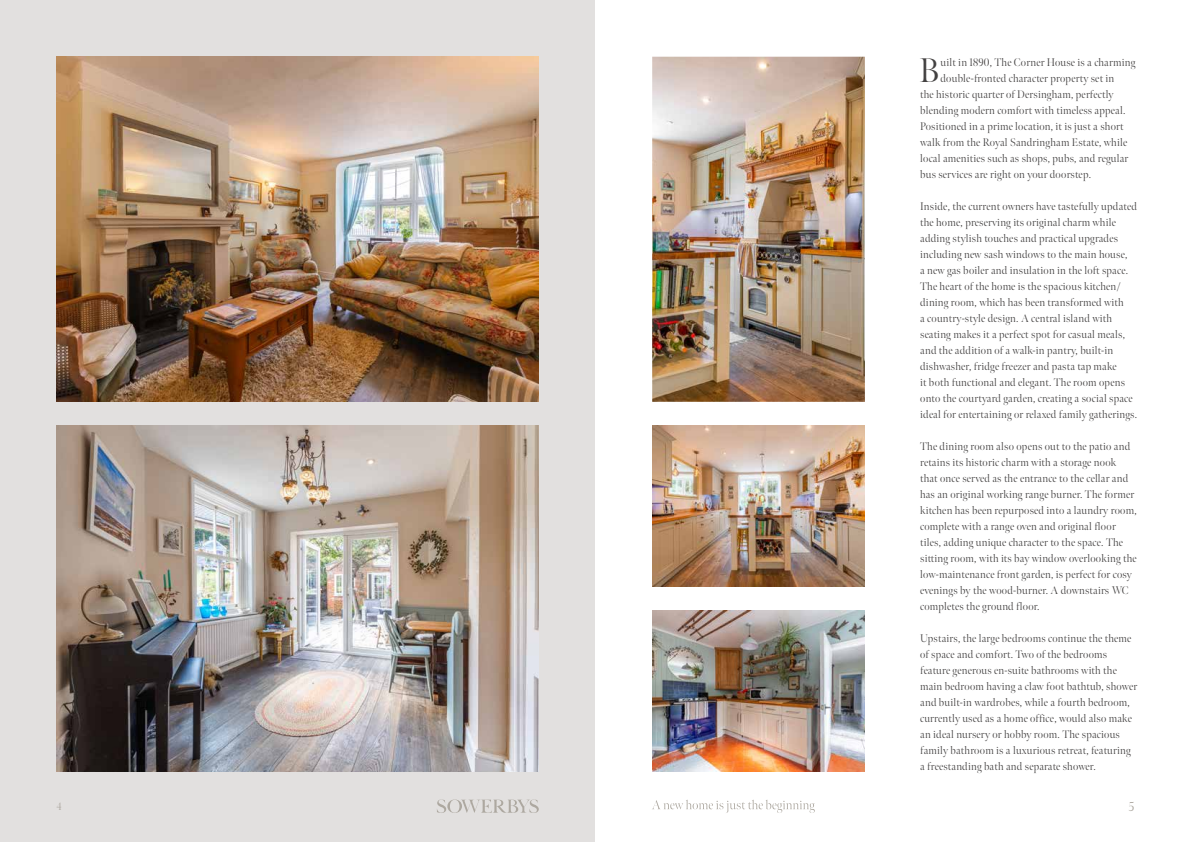
<style>
.page{position:relative;width:1191px;height:842px;background:#fff}
.page>*{position:absolute;margin:0;border:0;box-sizing:border-box;transform-origin:0 0}
.t1{font:300 34px "Meno Banner";color:#434141}
.t2{font:300 13px "Meno Banner";color:#ada8a0}
.t3{font:300 11px/16px "Meno Banner";letter-spacing:.02em;color:#434141}
.t4{font:300 11px "Meno Banner";color:#ada8a0}
</style>
<div class="page">
<div style="left:0;top:0;width:595px;height:842px;background:#e2e0df"></div>
<svg style="left:437px;top:799px;width:102px;height:14px"></svg>
<svg style="left:652px;top:800px;width:162px;height:13px"></svg>
<img style="left:57px;top:57px;width:482px;height:345px">
<img style="left:57px;top:426px;width:482px;height:345px">
<img style="left:652px;top:57px;width:213px;height:345px">
<img style="left:652px;top:426px;width:213px;height:160px">
<img style="left:652px;top:611px;width:213px;height:160px">
<h1 class="t1" style="left:919px;top:50px;width:22px">B</h1>
<p class="t3" style="left:940px;top:54px;width:196px">uilt in 1890, The Corner House is a charming</p>
<p class="t3" style="left:940px;top:70px;width:175px">double-fronted character property set in</p>
<p class="t3" style="left:920px;top:86px;width:195px">the historic quarter of Dersingham, perfectly</p>
<p class="t3" style="left:920px;top:102px;width:207px">blending modern comfort with timeless appeal.</p>
<p class="t3" style="left:920px;top:118px;width:205px">Positioned in a prime location, it is just a short</p>
<p class="t3" style="left:920px;top:134px;width:208px">walk from the Royal Sandringham Estate, while</p>
<p class="t3" style="left:920px;top:150px;width:210px">local amenities such as shops, pubs, and regular</p>
<p class="t3" style="left:920px;top:166px;width:172px">bus services are right on your doorstep.</p>
<p class="t3" style="left:920px;top:198px;width:218px">Inside, the current owners have tastefully updated the home, preserving its original charm while adding stylish touches and practical upgrades including new sash windows to the main house,<br>a new gas boiler and insulation in the loft space.<br>The heart of the home is the spacious kitchen/ dining room, which has been transformed with<br>a country-style design. A central island with seating makes it a perfect spot for casual meals, and the addition of a walk-in pantry, built-in dishwasher, fridge freezer and pasta tap make<br>it both functional and elegant. The room opens onto the courtyard garden, creating a social space ideal for entertaining or relaxed family gatherings.</p>
<p class="t3" style="left:920px;top:439px;width:218px">The dining room also opens out to the patio and retains its historic charm with a storage nook<br>that once served as the entrance to the cellar and has an original working range burner. The former kitchen has been repurposed into a laundry room, complete with a range oven and original floor tiles, adding unique character to the space. The sitting room, with its bay window overlooking the low-maintenance front garden, is perfect for cosy evenings by the wood-burner. A downstairs WC completes the ground floor.</p>
<p class="t3" style="left:920px;top:631px;width:218px">Upstairs, the large bedrooms continue the theme of space and comfort. Two of the bedrooms feature generous en-suite bathrooms with the main bedroom having a claw foot bathtub, shower and built-in wardrobes, while a fourth bedroom, currently used as a home office, would also make an ideal nursery or hobby room. The spacious family bathroom is a luxurious retreat, featuring a freestanding bath and separate shower.</p>
<p class="t4" style="left:57px;top:799px;width:7px">4</p>
<p class="t2" style="left:1128px;top:798px;width:7px">5</p>
</div>
